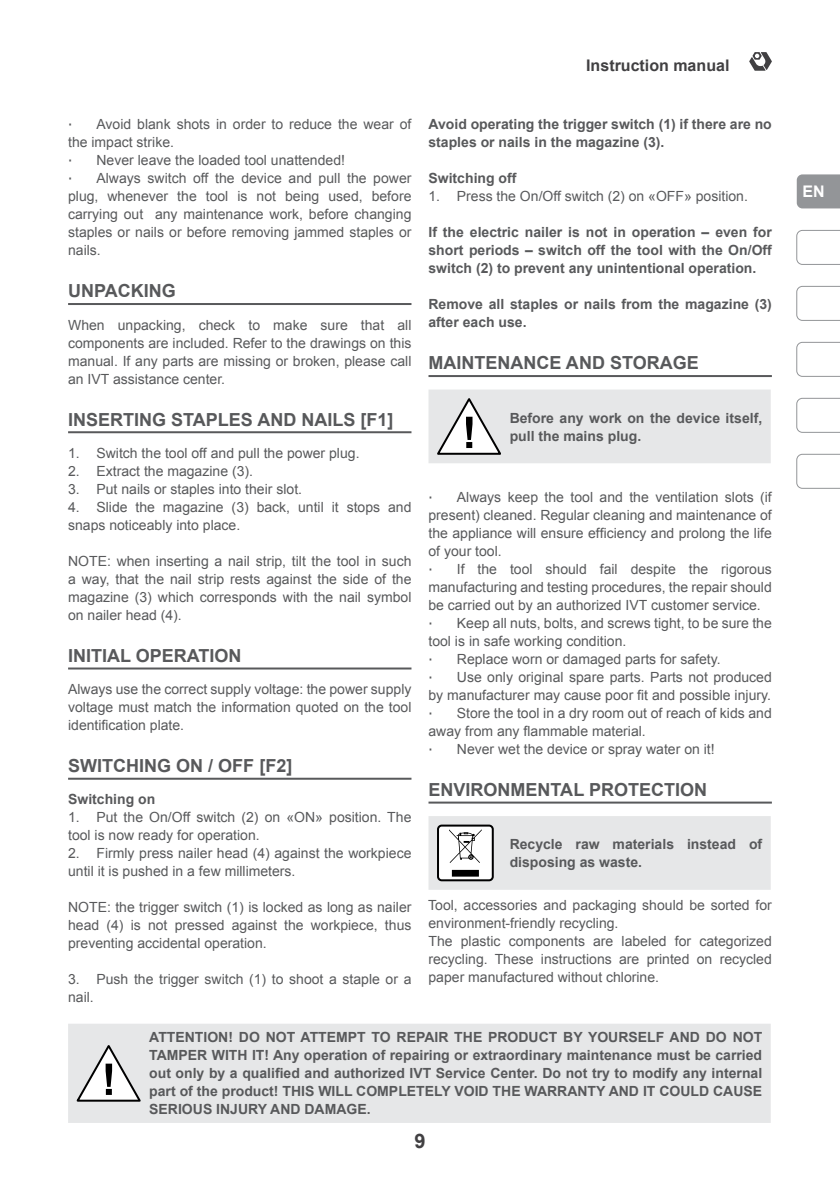
<style>
.page{position:relative;width:840px;height:1191px;background:#fff}
.page>*{position:absolute;margin:0;border:0;box-sizing:border-box;transform-origin:0 0}
.t1{font:700 20px "Arial";color:#414042}
.t2{font:700 18px "Arial";color:#58595b}
.t3{font:700 16px "Arial";color:#414042}
.t4{font:700 16px "Arial";color:#fff}
.t5{font:14px/18px "Arial";color:#58595b}
.t6{font:700 14px/18px "Arial";color:#58595b}
.t7{font:14px "Tahoma";color:#58595b}
</style>
<div class="page">
<svg style="left:749px;top:52px;width:22px;height:19px"></svg>
<svg style="left:796px;top:174px;width:43px;height:34px"></svg>
<svg style="left:796px;top:454px;width:43px;height:35px"></svg>
<svg style="left:796px;top:398px;width:43px;height:35px"></svg>
<svg style="left:796px;top:342px;width:43px;height:35px"></svg>
<svg style="left:796px;top:286px;width:43px;height:35px"></svg>
<svg style="left:796px;top:230px;width:43px;height:35px"></svg>
<hr style="left:68px;top:303px;width:343px;height:2px;background:#58595b">
<hr style="left:68px;top:431px;width:343px;height:2px;background:#58595b">
<hr style="left:68px;top:667px;width:343px;height:2px;background:#58595b">
<hr style="left:68px;top:777px;width:343px;height:2px;background:#58595b">
<hr style="left:428px;top:375px;width:343px;height:2px;background:#58595b">
<hr style="left:428px;top:801px;width:343px;height:2px;background:#58595b">
<svg style="left:428px;top:389px;width:342px;height:74px;background:#e2e3e4"></svg>
<svg style="left:428px;top:816px;width:342px;height:73px;background:#e3e4e4"></svg>
<div style="left:68px;top:1024px;width:702px;height:99px;background:#e6e7e8"></div>
<svg style="left:75px;top:1042px;width:68px;height:61px"></svg>
<p class="t3" style="left:586px;top:55px;width:145px">Instruction manual</p>
<p class="t5" style="left:68px;top:115px;width:344px;text-indent:28px">Avoid blank shots in order to reduce the wear of the impact strike.</p>
<p class="t7" style="left:68px;top:151px;width:6px">∙</p>
<p class="t5" style="left:96px;top:151px;width:250px">Never leave the loaded tool unattended!</p>
<p class="t7" style="left:68px;top:169px;width:6px">∙</p>
<p class="t7" style="left:68px;top:115px;width:6px">∙</p>
<p class="t5" style="left:68px;top:169px;width:344px;text-align:justify;text-indent:28px">Always switch off the device and pull the power plug, whenever the tool is not being used, before carrying out any maintenance work, before changing staples or nails or before removing jammed staples or nails.</p>
<p class="t2" style="left:68px;top:279px;width:109px">UNPACKING</p>
<p class="t5" style="left:68px;top:316px;width:344px;text-align:justify">When unpacking, check to make sure that all components are included. Refer to the drawings on this manual. If any parts are missing or broken, please call an IVT assistance center.</p>
<p class="t2" style="left:68px;top:407px;width:327px">INSERTING STAPLES AND NAILS [F1]</p>
<p class="t5" style="left:68px;top:444px;width:293px">1. Switch the tool off and pull the power plug.</p>
<p class="t5" style="left:68px;top:462px;width:186px">2. Extract the magazine (3).</p>
<p class="t5" style="left:68px;top:480px;width:235px">3. Put nails or staples into their slot.</p>
<p class="t5" style="left:68px;top:498px;width:344px">4. Slide the magazine (3) back, until it stops and snaps noticeably into place.</p>
<p class="t5" style="left:68px;top:552px;width:344px;text-align:justify">NOTE: when inserting a nail strip, tilt the tool in such a way, that the nail strip rests against the side of the magazine (3) which corresponds with the nail symbol on nailer head (4).</p>
<p class="t2" style="left:68px;top:643px;width:175px">INITIAL OPERATION</p>
<p class="t5" style="left:68px;top:680px;width:344px;text-align:justify">Always use the correct supply voltage: the power supply voltage must match the information quoted on the tool identification plate.</p>
<p class="t2" style="left:68px;top:753px;width:226px">SWITCHING ON / OFF [F2]</p>
<p class="t6" style="left:68px;top:790px;width:89px">Switching on</p>
<p class="t5" style="left:68px;top:808px;width:344px">1. Put the On/Off switch (2) on «ON» position. The tool is now ready for operation.</p>
<p class="t5" style="left:68px;top:844px;width:344px">2. Firmly press nailer head (4) against the workpiece until it is pushed in a few millimeters.</p>
<p class="t5" style="left:68px;top:898px;width:344px;text-align:justify">NOTE: the trigger switch (1) is locked as long as nailer head (4) is not pressed against the workpiece, thus preventing accidental operation.</p>
<p class="t5" style="left:68px;top:970px;width:344px">3. Push the trigger switch (1) to shoot a staple or a nail.</p>
<p class="t6" style="left:428px;top:116px;width:344px">Avoid operating the trigger switch (1) if there are no staples or nails in the magazine (3).</p>
<p class="t6" style="left:428px;top:170px;width:89px">Switching off</p>
<p class="t5" style="left:428px;top:187px;width:321px">1. Press the On/Off switch (2) on «OFF» position.</p>
<p class="t6" style="left:428px;top:224px;width:345px;text-align:justify">If the electric nailer is not in operation – even for short periods – switch off the tool with the On/Off switch (2) to prevent any unintentional operation.</p>
<p class="t6" style="left:428px;top:296px;width:345px">Remove all staples or nails from the magazine (3) after each use.</p>
<p class="t2" style="left:428px;top:351px;width:272px">MAINTENANCE AND STORAGE</p>
<p class="t6" style="left:509px;top:409px;width:254px">Before any work on the device itself, pull the mains plug.</p>
<p class="t5" style="left:428px;top:488px;width:344px;text-align:justify;text-indent:28px">Always keep the tool and the ventilation slots (if present) cleaned. Regular cleaning and maintenance of the appliance will ensure efficiency and prolong the life of your tool.</p>
<p class="t7" style="left:428px;top:559px;width:6px">∙</p>
<p class="t7" style="left:428px;top:487px;width:6px">∙</p>
<p class="t5" style="left:428px;top:560px;width:344px;text-align:justify;text-indent:28px">If the tool should fail despite the rigorous manufacturing and testing procedures, the repair should be carried out by an authorized IVT customer service.</p>
<p class="t7" style="left:428px;top:613px;width:6px">∙</p>
<p class="t5" style="left:428px;top:614px;width:344px;text-indent:28px">Keep all nuts, bolts, and screws tight, to be sure the tool is in safe working condition.</p>
<p class="t7" style="left:428px;top:649px;width:6px">∙</p>
<p class="t5" style="left:456px;top:650px;width:265px">Replace worn or damaged parts for safety.</p>
<p class="t7" style="left:428px;top:667px;width:6px">∙</p>
<p class="t5" style="left:428px;top:668px;width:344px;text-align:right">Use only original spare parts. Parts not produced<br>by manufacturer may cause poor fit and possible injury.</p>
<p class="t7" style="left:428px;top:703px;width:6px">∙</p>
<p class="t5" style="left:428px;top:704px;width:344px;text-indent:28px">Store the tool in a dry room out of reach of kids and away from any flammable material.</p>
<p class="t7" style="left:428px;top:739px;width:6px">∙</p>
<p class="t5" style="left:456px;top:740px;width:259px">Never wet the device or spray water on it!</p>
<p class="t2" style="left:428px;top:777px;width:280px">ENVIRONMENTAL PROTECTION</p>
<p class="t6" style="left:509px;top:835px;width:254px">Recycle raw materials instead of disposing as waste.</p>
<p class="t5" style="left:428px;top:896px;width:345px">Tool, accessories and packaging should be sorted for environment-friendly recycling.<br>The plastic components are labeled for categorized recycling. These instructions are printed on recycled paper manufactured without chlorine.</p>
<p class="t6" style="left:149px;top:1029px;width:614px;text-align:justify">ATTENTION! DO NOT ATTEMPT TO REPAIR THE PRODUCT BY YOURSELF AND DO NOT TAMPER WITH IT! Any operation of repairing or extraordinary maintenance must be carried out only by a qualified and authorized IVT Service Center. Do not try to modify any internal part of the product! THIS WILL COMPLETELY VOID THE WARRANTY AND IT COULD CAUSE SERIOUS INJURY AND DAMAGE.</p>
<h1 class="t1" style="left:414px;top:1128px;width:13px">9</h1>
<p class="t4" style="left:802px;top:180px;width:24px">EN</p>
</div>
